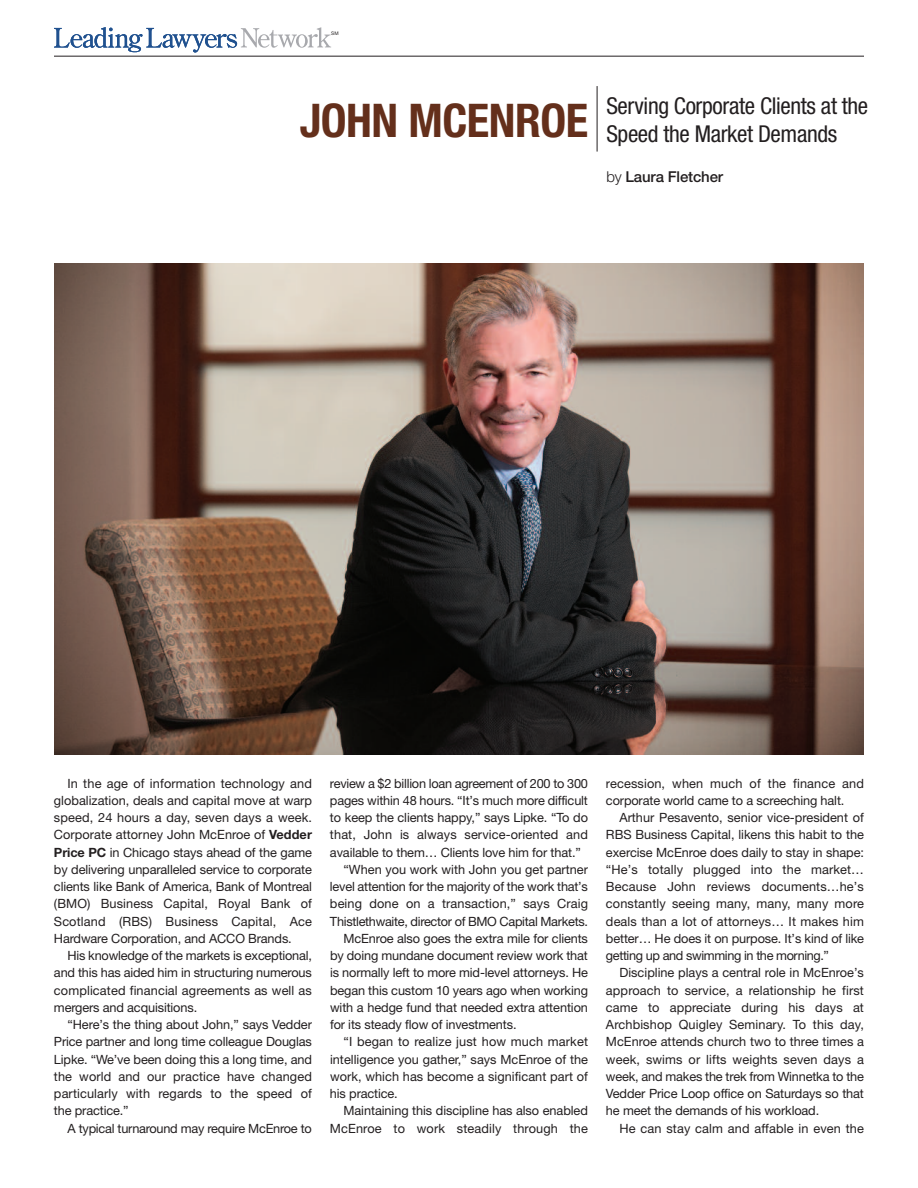
<style>
.page{position:relative;width:918px;height:1188px;background:#fff}
.page>*{position:absolute;margin:0;border:0;box-sizing:border-box;transform-origin:0 0}
.t1{font:700 condensed 46.5px "Helvetica Neue";letter-spacing:-.01em;color:#642f1b}
.t2{font:condensed 23.25px/28.5px "Helvetica Neue";letter-spacing:-.015em;color:#231f20}
.t3{font:500 15px "Helvetica Neue";letter-spacing:-.01em;color:#231f20}
.t4{font:12.75px/17.2px "Helvetica Neue";letter-spacing:-.01em;color:#231f20;text-align:justify}
.t5{font:12.75px "Helvetica Neue";letter-spacing:.01em;color:#231f20}
.t6{font:4.8px "Helvetica Neue";color:#231f20}
.s1{font-weight:300}
.s2{font-weight:700}
</style>
<div class="page">
<hr style="left:54px;top:56px;width:810px;height:1px;background:#231f20">
<svg style="left:54px;top:27px;width:277px;height:26px"></svg>
<hr style="left:597px;top:86px;width:1px;height:66px;background:#231f20">
<img style="left:54px;top:263px;width:810px;height:491px">
<p class="t6" style="left:331px;top:30px;width:9px">SM</p>
<h1 class="t1" style="left:300px;top:92px;width:290px">JOHN MCENROE</h1>
<h2 class="t2" style="left:606px;top:91px;width:263px">Serving Corporate Clients at the<br>Speed the Market Demands</h2>
<p class="t3" style="left:606px;top:168px;width:118px"><span class="s1">by</span> Laura Fletcher</p>
<p class="t4" style="left:54px;top:774px;width:260px;text-indent:14px">In the age of information technology and globalization, deals and capital move at warp speed, 24 hours a day, seven days a week.<br>Corporate attorney John McEnroe of <span class="s2">Vedder Price PC</span> in Chicago stays ahead of the game by delivering unparalleled service to corporate clients like Bank of America, Bank of Montreal (BMO) Business Capital, Royal Bank of Scotland (RBS) Business Capital, Ace Hardware Corporation, and ACCO Brands.</p>
<p class="t4" style="left:54px;top:947px;width:260px;text-indent:14px">His knowledge of the markets is exceptional, and this has aided him in structuring numerous complicated financial agreements as well as mergers and acquisitions.</p>
<p class="t4" style="left:54px;top:1016px;width:260px;text-indent:14px">“Here’s the thing about John,” says Vedder Price partner and long time colleague Douglas Lipke. “We’ve been doing this a long time, and the world and our practice have changed particularly with regards to the speed of the practice.”</p>
<p class="t4" style="left:67px;top:1119px;width:246px">A typical turnaround may require McEnroe to</p>
<p class="t4" style="left:330px;top:774px;width:260px">review a $2 billion loan agreement of 200 to 300</p>
<p class="t4" style="left:330px;top:792px;width:259px">pages within 48 hours. “It’s much more difficult</p>
<p class="t4" style="left:330px;top:809px;width:260px">to keep the clients happy,” says Lipke. “To do</p>
<p class="t5" style="left:330px;top:827px;width:259px">that, John is always service-oriented and</p>
<p class="t4" style="left:330px;top:843px;width:252px">available to them… Clients love him for that.”</p>
<p class="t4" style="left:343px;top:861px;width:246px">“When you work with John you get partner</p>
<p class="t4" style="left:330px;top:878px;width:260px">level attention for the majority of the work that’s</p>
<p class="t5" style="left:330px;top:896px;width:259px">being done on a transaction,” says Craig</p>
<p class="t4" style="left:330px;top:912px;width:260px">Thistlethwaite, director of BMO Capital Markets.</p>
<p class="t4" style="left:344px;top:930px;width:246px">McEnroe also goes the extra mile for clients</p>
<p class="t4" style="left:330px;top:947px;width:260px">by doing mundane document review work that</p>
<p class="t4" style="left:330px;top:964px;width:260px">is normally left to more mid-level attorneys. He</p>
<p class="t4" style="left:330px;top:981px;width:260px">began this custom 10 years ago when working</p>
<p class="t4" style="left:330px;top:999px;width:260px">with a hedge fund that needed extra attention</p>
<p class="t4" style="left:330px;top:1016px;width:188px">for its steady flow of investments.</p>
<p class="t5" style="left:344px;top:1034px;width:246px">“I began to realize just how much market</p>
<p class="t4" style="left:330px;top:1050px;width:259px">intelligence you gather,” says McEnroe of the</p>
<p class="t4" style="left:330px;top:1068px;width:259px">work, which has become a significant part of</p>
<p class="t4" style="left:330px;top:1085px;width:69px">his practice.</p>
<p class="t4" style="left:343px;top:1102px;width:246px">Maintaining this discipline has also enabled</p>
<p class="t5" style="left:330px;top:1121px;width:260px">McEnroe to work steadily through the</p>
<p class="t4" style="left:606px;top:774px;width:259px">recession, when much of the finance and corporate world came to a screeching halt.</p>
<p class="t4" style="left:606px;top:809px;width:260px;text-indent:14px">Arthur Pesavento, senior vice-president of RBS Business Capital, likens this habit to the exercise McEnroe does daily to stay in shape: “He’s totally plugged into the market… Because John reviews documents…he’s constantly seeing many, many, many more deals than a lot of attorneys… It makes him better… He does it on purpose. It’s kind of like getting up and swimming in the morning.”</p>
<p class="t4" style="left:606px;top:964px;width:260px;text-indent:14px">Discipline plays a central role in McEnroe’s approach to service, a relationship he first came to appreciate during his days at Archbishop Quigley Seminary. To this day, McEnroe attends church two to three times a week, swims or lifts weights seven days a week, and makes the trek from Winnetka to the Vedder Price Loop office on Saturdays so that he meet the demands of his workload.</p>
<p class="t5" style="left:619px;top:1121px;width:246px">He can stay calm and affable in even the</p>
</div>
